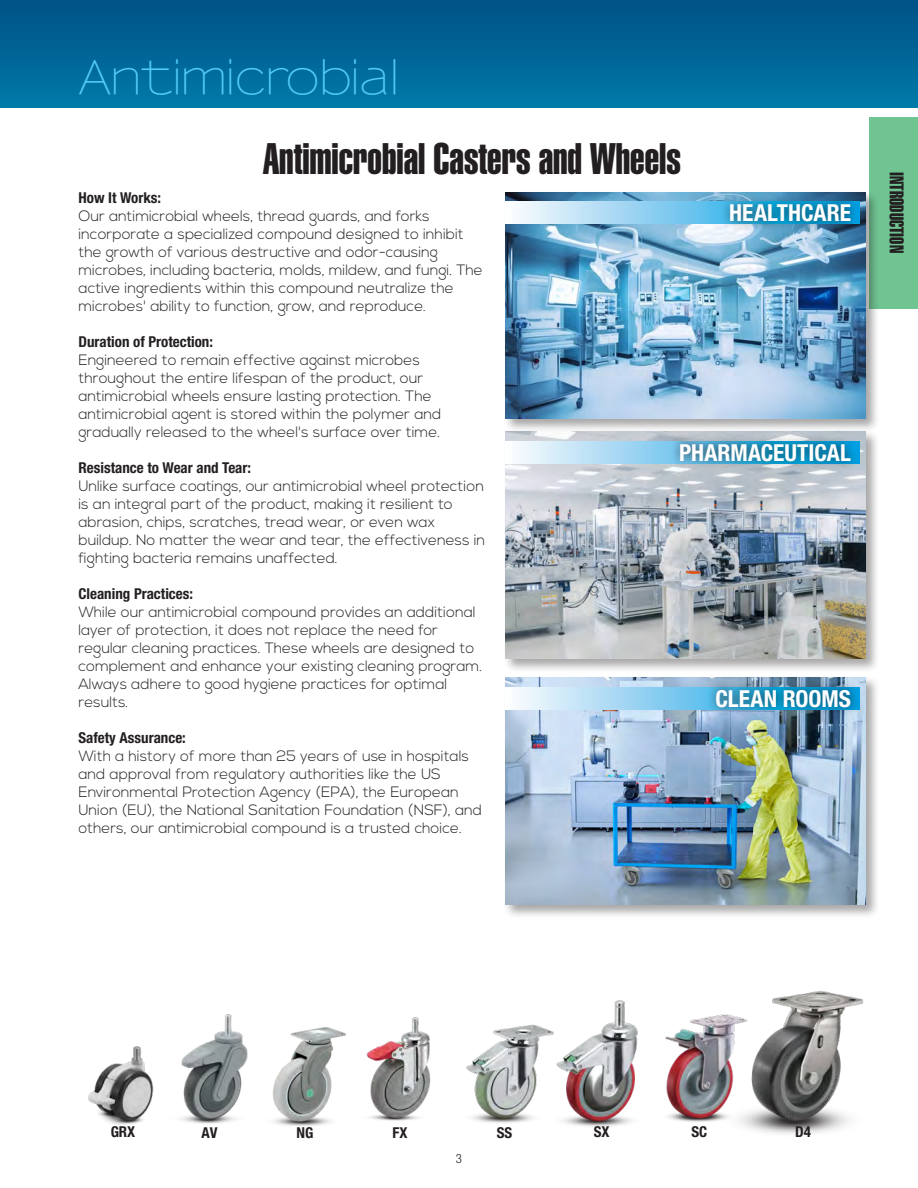
<style>
.page{position:relative;width:918px;height:1188px;background:#fff}
.page>*{position:absolute;margin:0;border:0;box-sizing:border-box;transform-origin:0 0}
.t1{font:47.4px "Sansumi";letter-spacing:-.05em;color:#51caf5}
.t2{font:43.35px "Helvetica LT Pro X Compressed";color:#231f20}
.t3{font:700 condensed 23.4px "Helvetica Neue LT Pro";color:#fff}
.t4{font:19.5px "Helvetica LT Pro X Compressed";color:#231f20}
.t5{font:300 15px/18px "Nexa";color:#231f20}
.t6{font:700 condensed 15px "Helvetica Neue LT Pro";color:#231f20}
.t7{font:300 condensed 12.75px "Helvetica Neue LT Pro";color:#231f20}
</style>
<div class="page">
<div style="left:869px;top:117px;width:49px;height:191px;background:#6fc492"></div>
<div style="left:0;top:0;width:918px;height:108px;background:linear-gradient(to bottom,#005185,#007aa8)"></div>
<img style="left:88px;top:1046px;width:66px;height:79px">
<img style="left:273px;top:1027px;width:73px;height:99px">
<img style="left:366px;top:1017px;width:65px;height:104px">
<img style="left:466px;top:1024px;width:70px;height:99px">
<img style="left:764px;top:991px;width:100px;height:143px">
<div style="left:503px;top:190px;width:377px;height:243px;background:#231f20;opacity:.4"></div>
<img style="left:505px;top:192px;width:361px;height:227px">
<div style="left:503px;top:430px;width:377px;height:243px;background:#231f20;opacity:.4"></div>
<img style="left:505px;top:432px;width:361px;height:227px">
<div style="left:503px;top:675px;width:377px;height:244px;background:#231f20;opacity:.4"></div>
<img style="left:505px;top:678px;width:361px;height:226px">
<svg style="left:505px;top:201px;width:355px;height:23px;background:#a8daf4"></svg>
<svg style="left:505px;top:441px;width:166px;height:22px;background:#bee2f6"></svg>
<svg style="left:505px;top:687px;width:202px;height:22px;background:#afdcf4"></svg>
<div style="left:721px;top:195px;width:138px;height:36px;background:#231f20;opacity:.75"></div>
<div style="left:671px;top:435px;width:189px;height:36px;background:#231f20;opacity:.75"></div>
<div style="left:707px;top:681px;width:153px;height:36px;background:#231f20;opacity:.75"></div>
<img style="left:181px;top:1015px;width:67px;height:109px">
<img style="left:536px;top:1000px;width:96px;height:127px">
<img style="left:632px;top:1014px;width:132px;height:118px">
<p class="t1" style="left:78px;top:54px;width:324px">Antimicrobial</p>
<p class="t2" style="left:263px;top:132px;width:419px">Antimicrobial Casters and Wheels</p>
<p class="t6" style="left:78px;top:189px;width:84px">How It Works:</p>
<p class="t5" style="left:78px;top:207px;width:406px">Our antimicrobial wheels, thread guards, and forks incorporate a specialized compound designed to inhibit the growth of various destructive and odor-causing microbes, including bacteria, molds, mildew, and fungi. The active ingredients within this compound neutralize the microbes' ability to function, grow, and reproduce.</p>
<p class="t6" style="left:78px;top:333px;width:136px">Duration of Protection:</p>
<p class="t5" style="left:78px;top:351px;width:364px">Engineered to remain effective against microbes throughout the entire lifespan of the product, our antimicrobial wheels ensure lasting protection. The antimicrobial agent is stored within the polymer and gradually released to the wheel's surface over time.</p>
<p class="t6" style="left:78px;top:459px;width:174px">Resistance to Wear and Tear:</p>
<p class="t5" style="left:78px;top:477px;width:408px">Unlike surface coatings, our antimicrobial wheel protection is an integral part of the product, making it resilient to abrasion, chips, scratches, tread wear, or even wax buildup. No matter the wear and tear, the effectiveness in fighting bacteria remains unaffected.</p>
<p class="t6" style="left:78px;top:585px;width:116px">Cleaning Practices:</p>
<p class="t5" style="left:78px;top:603px;width:405px">While our antimicrobial compound provides an additional layer of protection, it does not replace the need for regular cleaning practices. These wheels are designed to complement and enhance your existing cleaning program.<br>Always adhere to good hygiene practices for optimal results.</p>
<p class="t6" style="left:78px;top:729px;width:109px">Safety Assurance:</p>
<p class="t5" style="left:78px;top:747px;width:405px">With a history of more than 25 years of use in hospitals and approval from regulatory authorities like the US Environmental Protection Agency (EPA), the European Union (EU), the National Sanitation Foundation (NSF), and others, our antimicrobial compound is a trusted choice.</p>
<p class="t3" style="left:729px;top:199px;width:123px">HEALTHCARE</p>
<p class="t3" style="left:679px;top:438px;width:174px">PHARMACEUTICAL</p>
<p class="t3" style="left:715px;top:684px;width:137px">CLEAN ROOMS</p>
<h3 class="t4" style="left:908px;top:172px;width:82px;rotate:90deg">INTRODUCTION</h3>
<p class="t6" style="left:111px;top:1123px;width:26px">GRX</p>
<p class="t6" style="left:202px;top:1123px;width:17px">AV</p>
<p class="t6" style="left:297px;top:1123px;width:18px">NG</p>
<p class="t6" style="left:393px;top:1123px;width:16px">FX</p>
<p class="t6" style="left:497px;top:1123px;width:17px">SS</p>
<p class="t6" style="left:594px;top:1123px;width:17px">SX</p>
<p class="t6" style="left:691px;top:1123px;width:17px">SC</p>
<p class="t6" style="left:795px;top:1123px;width:17px">D4</p>
<p class="t7" style="left:456px;top:1151px;width:8px">3</p>
</div>
